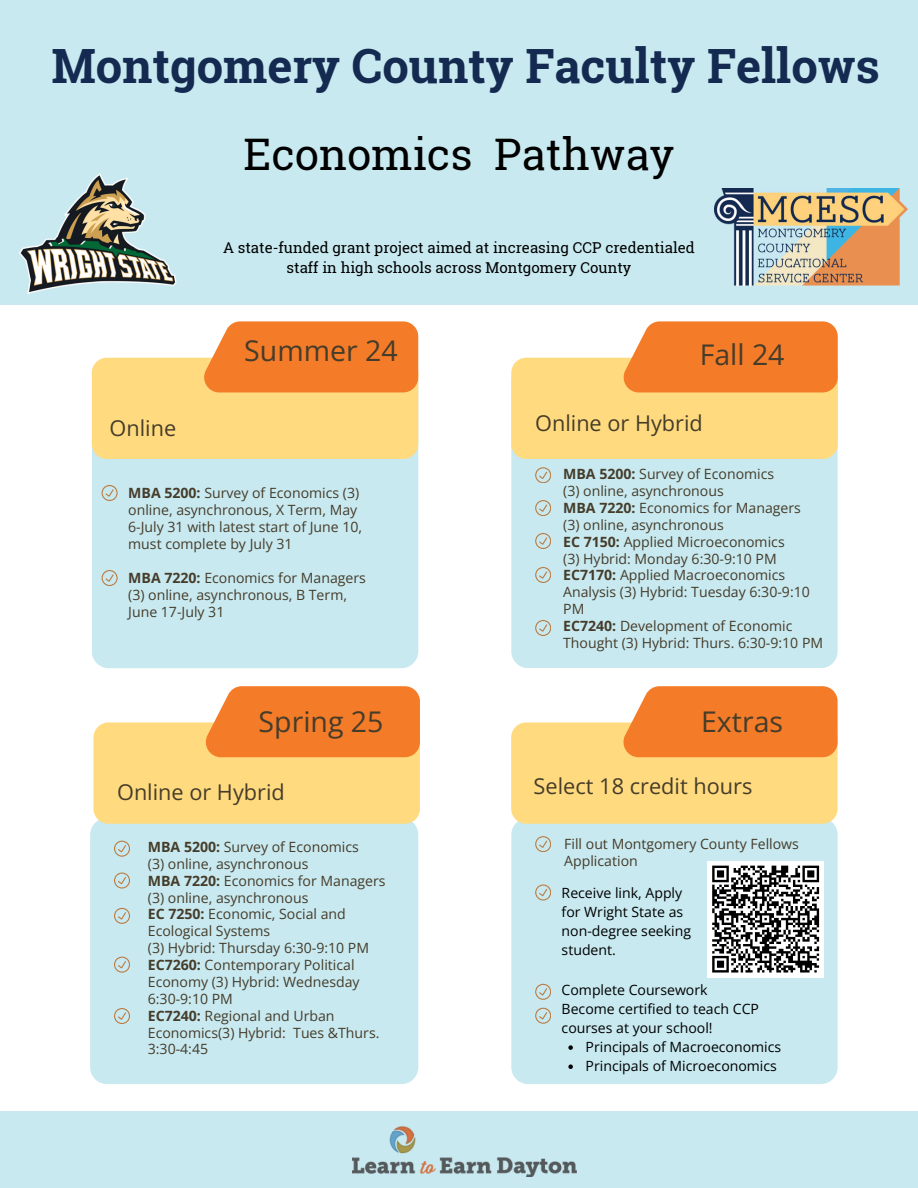
<style>
.page{position:relative;width:918px;height:1188px;background:#fff}
.page>*{position:absolute;margin:0;border:0;box-sizing:border-box;transform-origin:0 0}
.t1{font:700 47.25px "Roboto Slab";color:#142a50}
.t2{font:43.5px "Roboto Slab";color:#000}
.t3{font:28.5px "Open Sans";color:#453c2a}
.t4{font:21.75px "Open Sans";color:#453c2a}
.t5{font:15px/20.2px "Roboto Slab";color:#000;text-align:center}
.t6{font:14.1px/16.8px "Open Sans";color:#453c2a}
.t7{font:14.1px/19.2px "Open Sans";color:#000}
.s1{font-weight:700}
</style>
<div class="page">
<div style="left:92px;top:364px;width:326px;height:304px;background:#c8e9f0;border-radius:17px"></div>
<div style="left:90px;top:818px;width:328px;height:266px;background:#c8e9f0;border-radius:17px"></div>
<div style="left:511px;top:364px;width:327px;height:304px;background:#c8e9f0;border-radius:17px"></div>
<div style="left:511px;top:818px;width:327px;height:266px;background:#c8e9f0;border-radius:17px"></div>
<div style="left:0;top:1111px;width:918px;height:77px;background:#c8e9f0"></div>
<div style="left:0;top:0;width:917px;height:305px;background:#c8e9f0"></div>
<svg style="left:92px;top:321px;width:326px;height:138px;background:#fbbf71"></svg>
<svg style="left:93px;top:686px;width:327px;height:137px;background:#fbbf70"></svg>
<svg style="left:511px;top:321px;width:327px;height:138px;background:#fbbf71"></svg>
<svg style="left:511px;top:686px;width:326px;height:137px;background:#fbbf70"></svg>
<svg style="left:102px;top:485px;width:15px;height:16px"></svg>
<svg style="left:114px;top:841px;width:16px;height:15px"></svg>
<svg style="left:535px;top:467px;width:16px;height:16px"></svg>
<svg style="left:535px;top:836px;width:16px;height:16px"></svg>
<svg style="left:102px;top:570px;width:15px;height:16px"></svg>
<svg style="left:114px;top:873px;width:16px;height:15px"></svg>
<svg style="left:535px;top:500px;width:16px;height:16px"></svg>
<svg style="left:535px;top:884px;width:16px;height:16px"></svg>
<svg style="left:114px;top:908px;width:16px;height:16px"></svg>
<svg style="left:535px;top:533px;width:16px;height:16px"></svg>
<svg style="left:535px;top:1008px;width:16px;height:15px"></svg>
<svg style="left:114px;top:957px;width:16px;height:15px"></svg>
<svg style="left:535px;top:567px;width:16px;height:16px"></svg>
<svg style="left:535px;top:984px;width:16px;height:16px"></svg>
<svg style="left:535px;top:620px;width:16px;height:16px"></svg>
<img style="left:715px;top:188px;width:192px;height:97px">
<svg style="left:114px;top:1008px;width:16px;height:16px"></svg>
<div style="left:707px;top:861px;width:117px;height:116px;background:#fff"></div>
<svg style="left:712px;top:865px;width:108px;height:108px"></svg>
<svg style="left:568px;top:1045px;width:5px;height:5px"></svg>
<svg style="left:568px;top:1064px;width:5px;height:5px"></svg>
<img style="left:353px;top:1126px;width:224px;height:50px">
<img style="left:19px;top:173px;width:158px;height:121px">
<p class="t1" style="left:51px;top:34px;width:830px">Montgomery County Faculty Fellows</p>
<h3 class="t2" style="left:244px;top:125px;width:432px">Economics Pathway</h3>
<p class="t4" style="left:110px;top:413px;width:68px">Online</p>
<p class="t5" style="left:223px;top:237px;width:473px">A state-funded grant project aimed at increasing CCP credentialed staff in high schools across Montgomery County</p>
<p class="t3" style="left:244px;top:331px;width:155px">Summer 24</p>
<p class="t3" style="left:700px;top:335px;width:86px">Fall 24</p>
<p class="t4" style="left:535px;top:408px;width:169px">Online or Hybrid</p>
<p class="t6" style="left:128px;top:485px;width:235px"><span class="s1">MBA 5200:</span> Survey of Economics (3) online, asynchronous, X Term, May<br>6-July 31 with latest start of June 10, must complete by July 31</p>
<p class="t6" style="left:128px;top:569px;width:239px"><span class="s1">MBA 7220:</span> Economics for Managers (3) online, asynchronous, B Term,<br>June 17-July 31</p>
<h3 class="t3" style="left:259px;top:702px;width:126px">Spring 25</h3>
<h2 class="t4" style="left:117px;top:777px;width:169px">Online or Hybrid</h2>
<p class="t6" style="left:148px;top:838px;width:213px"><span class="s1">MBA 5200:</span> Survey of Economics</p>
<p class="t6" style="left:148px;top:855px;width:162px">(3) online, asynchronous</p>
<h3 class="t6" style="left:148px;top:872px;width:239px"><span class="s1">MBA 7220:</span> Economics for Managers</h3>
<p class="t6" style="left:148px;top:889px;width:162px">(3) online, asynchronous</p>
<p class="t6" style="left:148px;top:906px;width:200px"><span class="s1">EC 7250:</span> Economic, Social and<br>Ecological Systems</p>
<p class="t6" style="left:148px;top:939px;width:223px">(3) Hybrid: Thursday 6:30-9:10 PM</p>
<p class="t6" style="left:148px;top:956px;width:213px"><span class="s1">EC7260:</span> Contemporary Political<br>Economy (3) Hybrid: Wednesday<br>6:30-9:10 PM</p>
<p class="t6" style="left:148px;top:1007px;width:233px"><span class="s1">EC7240:</span> Regional and Urban<br>Economics(3) Hybrid: Tues &amp;Thurs.<br>3:30-4:45</p>
<p class="t6" style="left:563px;top:465px;width:213px"><span class="s1">MBA 5200:</span> Survey of Economics</p>
<p class="t6" style="left:563px;top:482px;width:162px">(3) online, asynchronous</p>
<p class="t6" style="left:563px;top:499px;width:239px"><span class="s1">MBA 7220:</span> Economics for Managers</p>
<p class="t6" style="left:563px;top:516px;width:162px">(3) online, asynchronous</p>
<p class="t6" style="left:563px;top:533px;width:223px"><span class="s1">EC 7150:</span> Applied Microeconomics</p>
<p class="t6" style="left:563px;top:550px;width:215px">(3) Hybrid: Monday 6:30-9:10 PM</p>
<p class="t6" style="left:563px;top:567px;width:248px"><span class="s1">EC7170:</span> Applied Macroeconomics<br>Analysis (3) Hybrid: Tuesday 6:30-9:10<br>PM</p>
<p class="t6" style="left:563px;top:617px;width:261px"><span class="s1">EC7240:</span> Development of Economic<br>Thought (3) Hybrid: Thurs. 6:30-9:10 PM</p>
<p class="t3" style="left:701px;top:702px;width:83px">Extras</p>
<p class="t4" style="left:534px;top:771px;width:220px">Select 18 credit hours</p>
<p class="t6" style="left:564px;top:835px;width:236px">Fill out Montgomery County Fellows<br>Application</p>
<p class="t7" style="left:562px;top:883px;width:131px">Receive link, Apply for Wright State as non-degree seeking student.</p>
<p class="t7" style="left:562px;top:980px;width:147px">Complete Coursework</p>
<p class="t7" style="left:562px;top:999px;width:199px">Become certified to teach CCP courses at your school!</p>
<p class="t7" style="left:586px;top:1037px;width:197px">Principals of Macroeconomics</p>
<p class="t7" style="left:586px;top:1056px;width:193px">Principals of Microeconomics</p>
</div>
